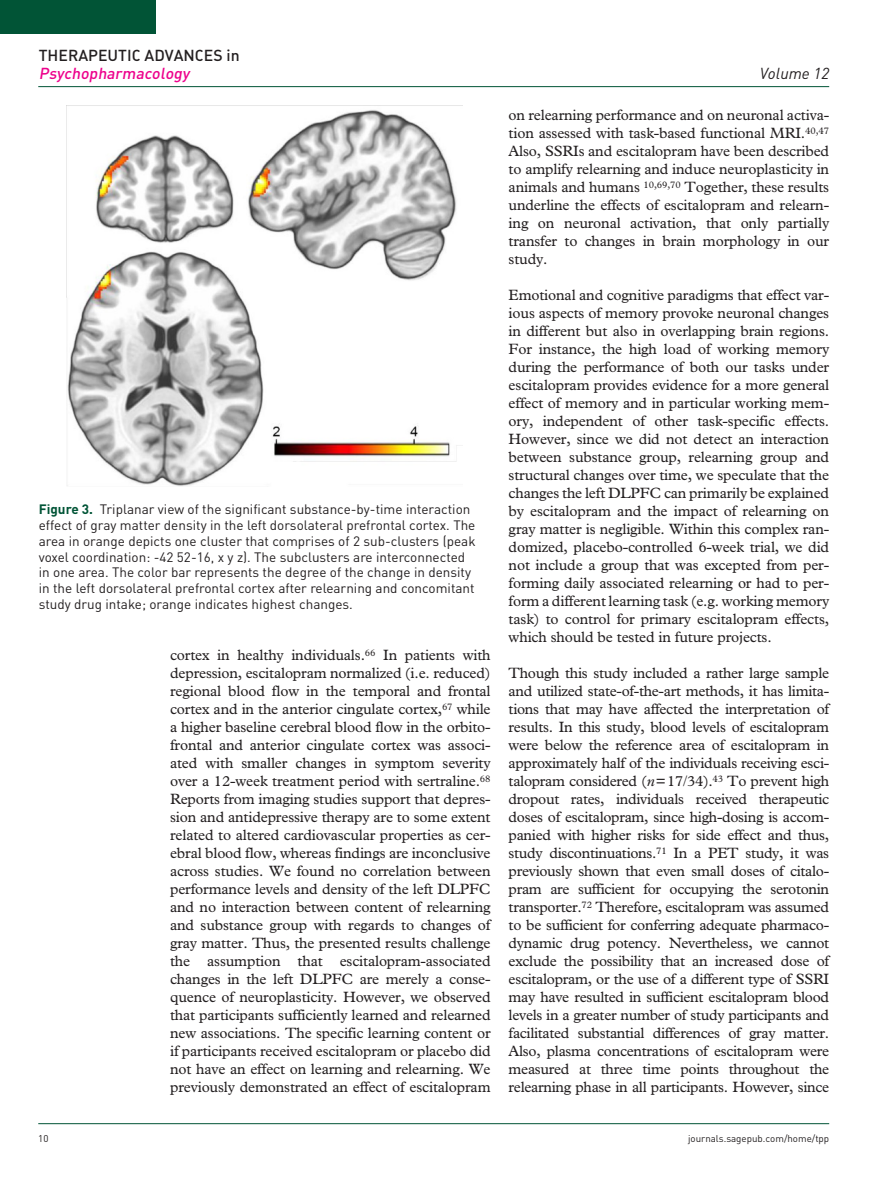
<style>
.page{position:relative;width:893px;height:1191px;background:#fff}
.page>*{position:absolute;margin:0;border:0;box-sizing:border-box;transform-origin:0 0}
.t1{font:15.75px "DIN Medium Alternate";color:#231f20}
.t2{font:italic 15.75px "DIN Medium Alternate";color:#ed028c}
.t3{font:italic 15.75px "DIN";color:#231f20}
.t4{font:15px/18px "Plantin Std";letter-spacing:-.01em;color:#231f20;text-align:justify}
.t5{font:13.5px/15.8px "DIN";color:#231f20}
.t6{font:9.75px "DIN";color:#231f20}
.s1{font-weight:700;color:#015436}
.s2{font-style:italic}
</style>
<div class="page">
<hr style="left:38px;top:86px;width:791px;height:1px;background:#015436">
<hr style="left:38px;top:1123px;width:791px;height:1px;background:#015436">
<div style="left:0;top:0;width:155px;height:34px;background:#015436"></div>
<img style="left:67px;top:110px;width:391px;height:376px">
<p class="t1" style="left:39px;top:45px;width:202px">THERAPEUTIC ADVANCES IN</p>
<p class="t2" style="left:39px;top:63px;width:152px">Psychopharmacology</p>
<p class="t5" style="left:39px;top:501px;width:438px"><span class="s1">Figure 3.</span> Triplanar view of the significant substance-by-time interaction effect of gray matter density in the left dorsolateral prefrontal cortex. The area in orange depicts one cluster that comprises of 2 sub-clusters (peak voxel coordination: -42 52-16, x y z). The subclusters are interconnected in one area. The color bar represents the degree of the change in density in the left dorsolateral prefrontal cortex after relearning and concomitant study drug intake; orange indicates highest changes.</p>
<p class="t4" style="left:170px;top:646px;width:322px">cortex in healthy individuals.<sup>66</sup> In patients with depression, escitalopram normalized (i.e. reduced) regional blood flow in the temporal and frontal cortex and in the anterior cingulate cortex,<sup>67</sup> while a higher baseline cerebral blood flow in the orbito&shy;frontal and anterior cingulate cortex was associ&shy;ated with smaller changes in symptom severity over a 12-week treatment period with sertraline.<sup>68<br></sup>Reports from imaging studies support that depres&shy;sion and antidepressive therapy are to some extent related to altered cardiovascular properties as cer&shy;ebral blood flow, whereas findings are inconclusive across studies. We found no correlation between performance levels and density of the left DLPFC and no interaction between content of relearning and substance group with regards to changes of gray matter. Thus, the presented results challenge the assumption that escitalopram-associated changes in the left DLPFC are merely a conse&shy;quence of neuroplasticity. However, we observed that participants sufficiently learned and relearned new associations. The specific learning content or if participants received escitalopram or placebo did not have an effect on learning and relearning. We previously demonstrated an effect of escitalopram</p>
<p class="t3" style="left:760px;top:63px;width:71px">Volume 12</p>
<p class="t4" style="left:509px;top:106px;width:322px">on relearning performance and on neuronal activa&shy;tion assessed with task-based functional MRI.<sup>40,47<br></sup>Also, SSRIs and escitalopram have been described to amplify relearning and induce neuroplasticity in animals and humans <sup>10,69,70</sup> Together, these results underline the effects of escitalopram and relearn&shy;ing on neuronal activation, that only partially transfer to changes in brain morphology in our study.</p>
<p class="t4" style="left:509px;top:286px;width:322px">Emotional and cognitive paradigms that effect var&shy;ious aspects of memory provoke neuronal changes in different but also in overlapping brain regions.<br>For instance, the high load of working memory during the performance of both our tasks under escitalopram provides evidence for a more general effect of memory and in particular working mem&shy;ory, independent of other task-specific effects.<br>However, since we did not detect an interaction between substance group, relearning group and structural changes over time, we speculate that the changes the left DLPFC can primarily be explained by escitalopram and the impact of relearning on gray matter is negligible. Within this complex ran&shy;domized, placebo-controlled 6-week trial, we did not include a group that was excepted from per&shy;forming daily associated relearning or had to per&shy;form a different learning task (e.g. working memory task) to control for primary escitalopram effects, which should be tested in future projects.</p>
<p class="t4" style="left:509px;top:664px;width:322px">Though this study included a rather large sample and utilized state-of-the-art methods, it has limita&shy;tions that may have affected the interpretation of results. In this study, blood levels of escitalopram were below the reference area of escitalopram in approximately half of the individuals receiving esci&shy;talopram considered (<span class="s2">n</span>=17/34).<sup>43</sup> To prevent high dropout rates, individuals received therapeutic doses of escitalopram, since high-dosing is accom&shy;panied with higher risks for side effect and thus, study discontinuations.<sup>71</sup> In a PET study, it was previously shown that even small doses of citalo&shy;pram are sufficient for occupying the serotonin transporter.<sup>72</sup> Therefore, escitalopram was assumed to be sufficient for conferring adequate pharmaco&shy;dynamic drug potency. Nevertheless, we cannot exclude the possibility that an increased dose of escitalopram, or the use of a different type of SSRI may have resulted in sufficient escitalopram blood levels in a greater number of study participants and facilitated substantial differences of gray matter.<br>Also, plasma concentrations of escitalopram were measured at three time points throughout the relearning phase in all participants. However, since</p>
<p class="t6" style="left:38px;top:1132px;width:12px">10</p>
<p class="t6" style="left:688px;top:1132px;width:143px">journals.sagepub.com/home/tpp</p>
</div>
